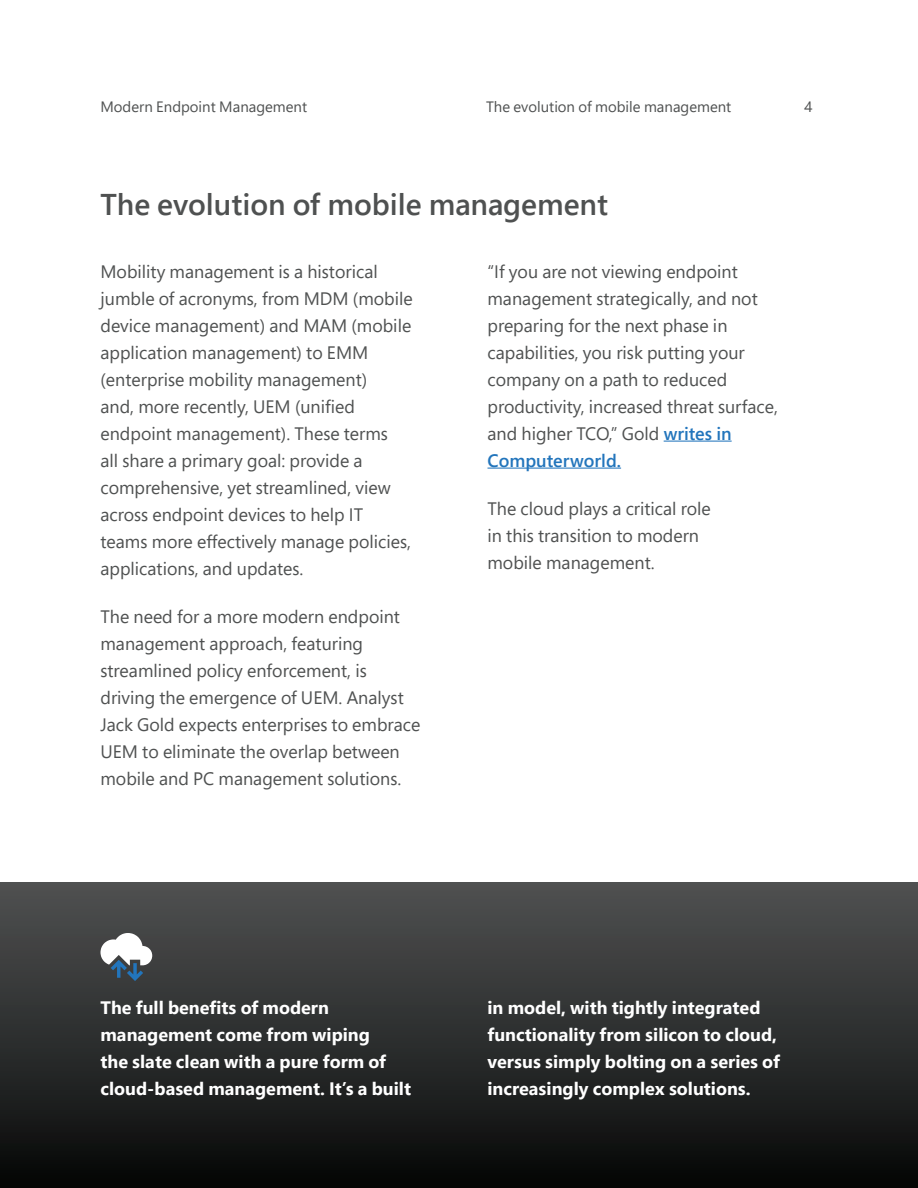
<style>
.page{position:relative;width:918px;height:1188px;background:#fff}
.page>*{position:absolute;margin:0;border:0;box-sizing:border-box;transform-origin:0 0}
.t1{font:600 30px "Segoe Pro";color:#4f5151}
.t2{font:18px "Segoe Pro";color:#4f5151}
.t3{font:700 18px "Segoe Pro";color:#fff}
.t4{font:600 18px "Segoe Pro";color:#2275bc}
.t5{font:15px "Segoe Pro";color:#4f5151}
.s1{font-weight:600;color:#2275bc}
</style>
<div class="page">
<div style="left:0;top:882px;width:918px;height:306px;background:linear-gradient(to bottom,#515353,#070808)"></div>
<hr style="left:664px;top:441px;width:68px;height:1px;background:#2275bc">
<hr style="left:488px;top:468px;width:133px;height:1px;background:#2275bc">
<svg style="left:100px;top:933px;width:52px;height:48px"></svg>
<p class="t5" style="left:100px;top:96px;width:208px">Modern Endpoint Management</p>
<p class="t5" style="left:486px;top:96px;width:247px">The evolution of mobile management</p>
<p class="t5" style="left:804px;top:96px;width:10px">4</p>
<p class="t1" style="left:100px;top:183px;width:509px">The evolution of mobile management</p>
<p class="t2" style="left:100px;top:259px;width:279px">Mobility management is a historical</p>
<p class="t2" style="left:100px;top:286px;width:314px">jumble of acronyms, from MDM (mobile</p>
<p class="t2" style="left:100px;top:313px;width:312px">device management) and MAM (mobile</p>
<p class="t2" style="left:100px;top:340px;width:269px">application management) to EMM</p>
<p class="t2" style="left:100px;top:367px;width:268px">(enterprise mobility management)</p>
<p class="t2" style="left:100px;top:394px;width:256px">and, more recently, UEM (unified</p>
<p class="t2" style="left:100px;top:421px;width:289px">endpoint management). These terms</p>
<p class="t2" style="left:100px;top:448px;width:264px">all share a primary goal: provide a</p>
<p class="t2" style="left:100px;top:475px;width:292px">comprehensive, yet streamlined, view</p>
<p class="t2" style="left:100px;top:502px;width:264px">across endpoint devices to help IT</p>
<p class="t2" style="left:100px;top:529px;width:312px">teams more effectively manage policies,</p>
<p class="t2" style="left:100px;top:556px;width:204px">applications, and updates.</p>
<p class="t2" style="left:100px;top:604px;width:301px">The need for a more modern endpoint</p>
<p class="t2" style="left:100px;top:631px;width:264px">management approach, featuring</p>
<p class="t2" style="left:100px;top:658px;width:268px">streamlined policy enforcement, is</p>
<p class="t2" style="left:100px;top:685px;width:305px">driving the emergence of UEM. Analyst</p>
<p class="t2" style="left:100px;top:712px;width:321px">Jack Gold expects enterprises to embrace</p>
<p class="t2" style="left:100px;top:739px;width:301px">UEM to eliminate the overlap between</p>
<p class="t2" style="left:100px;top:766px;width:302px">mobile and PC management solutions.</p>
<p class="t2" style="left:488px;top:259px;width:252px">“If you are not viewing endpoint</p>
<p class="t2" style="left:488px;top:286px;width:272px">management strategically, and not</p>
<p class="t2" style="left:488px;top:313px;width:242px">preparing for the next phase in</p>
<p class="t2" style="left:488px;top:340px;width:259px">capabilities, you risk putting your</p>
<p class="t2" style="left:488px;top:367px;width:241px">company on a path to reduced</p>
<p class="t2" style="left:488px;top:394px;width:292px">productivity, increased threat surface,</p>
<p class="t2" style="left:488px;top:421px;width:246px">and higher TCO,” Gold <span class="s1">writes in</span></p>
<p class="t4" style="left:488px;top:448px;width:135px">Computerworld.</p>
<p class="t2" style="left:488px;top:496px;width:225px">The cloud plays a critical role</p>
<p class="t2" style="left:488px;top:523px;width:213px">in this transition to modern</p>
<p class="t2" style="left:488px;top:550px;width:169px">mobile management.</p>
<p class="t3" style="left:100px;top:995px;width:230px">The full benefits of modern</p>
<p class="t3" style="left:100px;top:1022px;width:271px">management come from wiping</p>
<p class="t3" style="left:100px;top:1049px;width:287px">the slate clean with a pure form of</p>
<p class="t3" style="left:100px;top:1076px;width:312px">cloud-based management. It’s a built</p>
<p class="t3" style="left:488px;top:995px;width:275px">in model, with tightly integrated</p>
<p class="t3" style="left:488px;top:1022px;width:291px">functionality from silicon to cloud,</p>
<p class="t3" style="left:488px;top:1049px;width:294px">versus simply bolting on a series of</p>
<p class="t3" style="left:488px;top:1076px;width:265px">increasingly complex solutions.</p>
</div>
